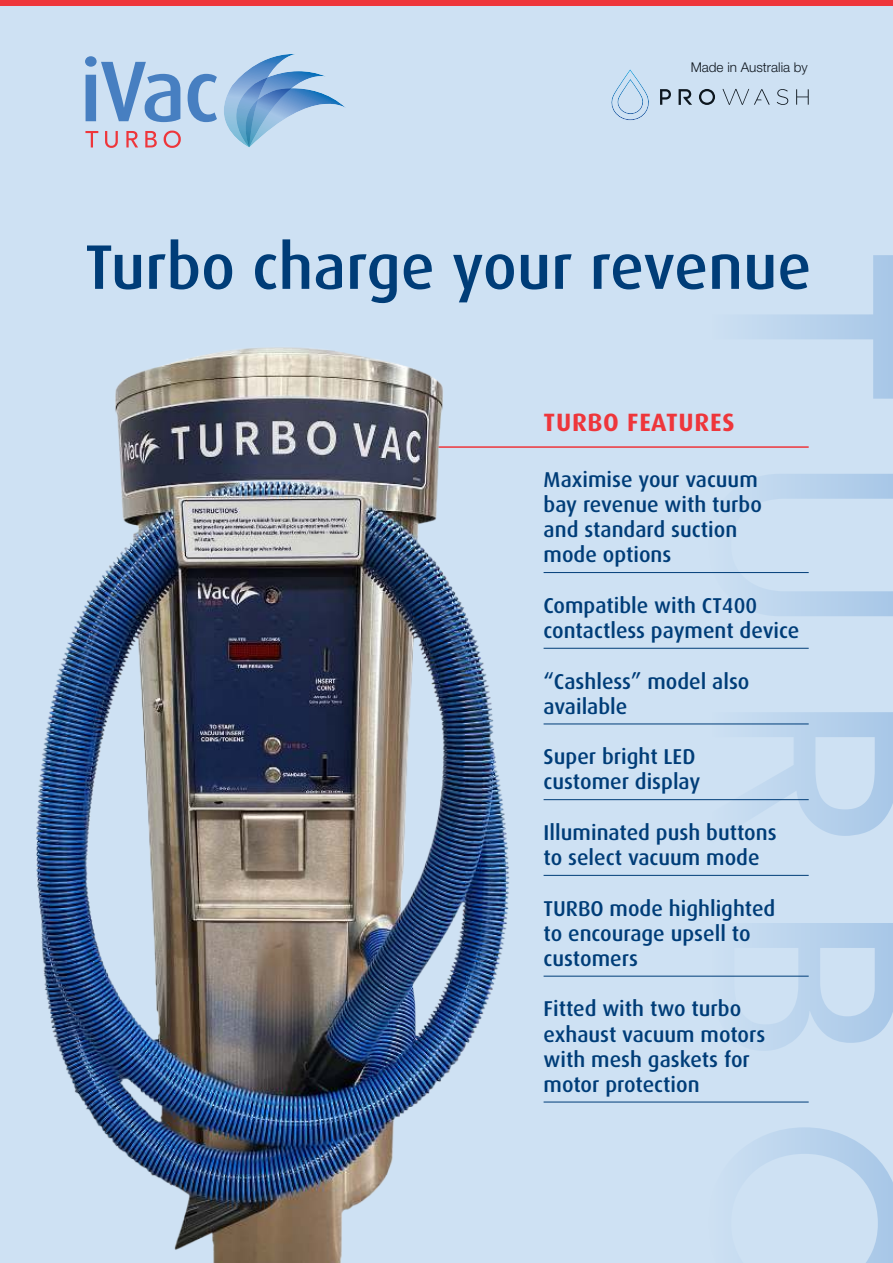
<style>
.page{position:relative;width:893px;height:1263px;background:#cee1f3}
.page>*{position:absolute;margin:0;border:0;box-sizing:border-box;transform-origin:0 0}
.t1{font:500 63px "Dax";color:#003d78}
.t2{font:700 25.05px "Dax";letter-spacing:.03em;color:#ee363b}
.t3{font:500 21.45px/25px "Dax";color:#003d78}
.t4{font:300 13.5px "Helvetica Neue";color:#10171f}
</style>
<div class="page">
<svg style="left:757px;top:255px;width:136px;height:144px"></svg>
<svg style="left:708px;top:474px;width:185px;height:142px"></svg>
<svg style="left:712px;top:712px;width:181px;height:124px"></svg>
<svg style="left:712px;top:923px;width:181px;height:128px"></svg>
<svg style="left:757px;top:1127px;width:136px;height:136px"></svg>
<svg style="left:611px;top:69px;width:38px;height:51px"></svg>
<svg style="left:660px;top:89px;width:11px;height:16px"></svg>
<svg style="left:699px;top:89px;width:16px;height:16px"></svg>
<svg style="left:777px;top:89px;width:11px;height:16px"></svg>
<svg style="left:796px;top:89px;width:13px;height:16px"></svg>
<svg style="left:722px;top:89px;width:48px;height:16px"></svg>
<svg style="left:679px;top:89px;width:13px;height:16px"></svg>
<svg style="left:85px;top:56px;width:95px;height:66px"></svg>
<svg style="left:188px;top:74px;width:29px;height:48px"></svg>
<svg style="left:224px;top:54px;width:122px;height:93px"></svg>
<svg style="left:85px;top:131px;width:13px;height:16px"></svg>
<svg style="left:105px;top:131px;width:13px;height:17px"></svg>
<svg style="left:126px;top:131px;width:12px;height:16px"></svg>
<svg style="left:145px;top:131px;width:12px;height:16px"></svg>
<svg style="left:164px;top:131px;width:17px;height:17px"></svg>
<div style="left:0;top:0;width:893px;height:6px;background:#ee363b"></div>
<hr style="left:428px;top:446px;width:381px;height:2px;background:#ee363b">
<hr style="left:544px;top:572px;width:265px;height:1px;background:#003d78">
<hr style="left:544px;top:648px;width:265px;height:1px;background:#003d78">
<hr style="left:544px;top:724px;width:265px;height:1px;background:#003d78">
<hr style="left:544px;top:799px;width:265px;height:1px;background:#003d78">
<hr style="left:544px;top:875px;width:265px;height:1px;background:#003d78">
<hr style="left:544px;top:976px;width:265px;height:1px;background:#003d78">
<hr style="left:544px;top:1102px;width:265px;height:1px;background:#003d78">
<img style="left:36px;top:347px;width:591px;height:916px">
<p class="t4" style="left:691px;top:63px;width:119px">Made in Australia by</p>
<h1 class="t1" style="left:85px;top:238px;width:728px">Turbo charge your revenue</h1>
<p class="t2" style="left:544px;top:412px;width:192px">TURBO FEATURES</p>
<p class="t3" style="left:544px;top:468px;width:220px">Maximise your vacuum bay revenue with turbo and standard suction mode options</p>
<p class="t3" style="left:544px;top:594px;width:257px">Compatible with CT400 contactless payment device</p>
<p class="t3" style="left:544px;top:670px;width:207px">“Cashless” model also available</p>
<p class="t3" style="left:544px;top:745px;width:158px">Super bright LED customer display</p>
<p class="t3" style="left:544px;top:821px;width:235px">Illuminated push buttons to select vacuum mode</p>
<p class="t3" style="left:544px;top:897px;width:233px">TURBO mode highlighted to encourage upsell to customers</p>
<p class="t3" style="left:544px;top:998px;width:223px">Fitted with two turbo exhaust vacuum motors with mesh gaskets for motor protection</p>
</div>
